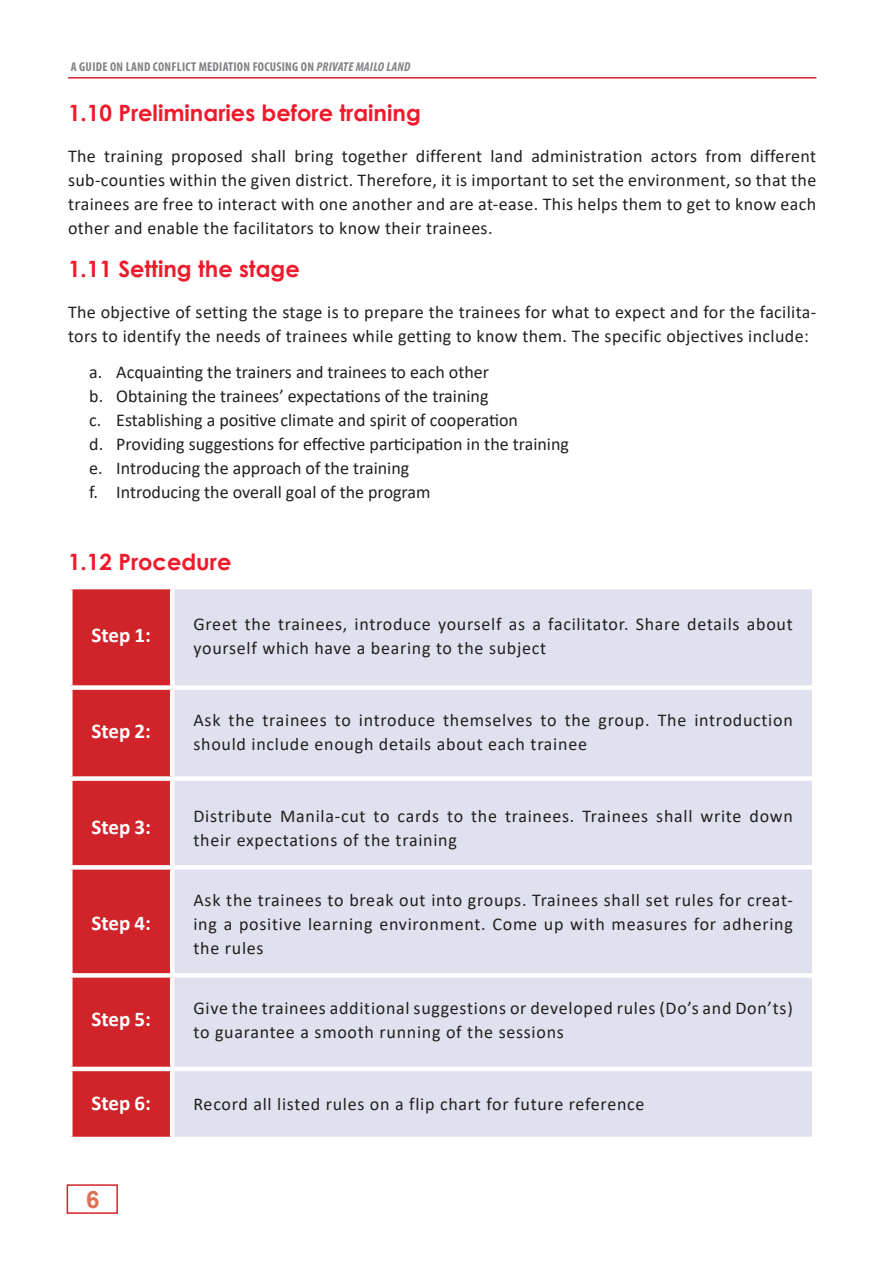
<style>
.page{position:relative;width:893px;height:1263px;background:#fff}
.page>*{position:absolute;margin:0;border:0;box-sizing:border-box;transform-origin:0 0}
.t1{font:700 24px "Arial";color:#de7157}
.t2{font:700 22.5px "Century Gothic";color:#ee1b2c}
.t3{font:700 21px "Calibri";color:#fff}
.t4{font:18px/24px "Calibri";letter-spacing:.02em;color:#231f20;text-align:justify}
.t5{font:18px/24px "Calibri";letter-spacing:.04em;color:#231f20}
.t6{font:18px/24px "Calibri";color:#231f20}
.t7{font:700 condensed 12.9px "Myriad Pro";letter-spacing:.02em;color:#808285}
.s1{font-style:italic}
</style>
<div class="page">
<div style="left:67px;top:1184px;width:51px;height:30px;border:2px solid #d1232a"></div>
<hr style="left:68px;top:77px;width:748px;height:2px;background:#d1232a">
<div style="left:73px;top:589px;width:97px;height:548px;background:#d1232a"></div>
<div style="left:174px;top:589px;width:638px;height:548px;background:#e0e1ee"></div>
<div style="left:68px;top:685px;width:104px;height:5px;background:#fff"></div>
<div style="left:172px;top:685px;width:644px;height:5px;background:#fff"></div>
<div style="left:68px;top:776px;width:104px;height:5px;background:#fff"></div>
<div style="left:172px;top:776px;width:644px;height:5px;background:#fff"></div>
<div style="left:68px;top:865px;width:104px;height:5px;background:#fff"></div>
<div style="left:172px;top:865px;width:644px;height:5px;background:#fff"></div>
<div style="left:68px;top:973px;width:104px;height:5px;background:#fff"></div>
<div style="left:172px;top:973px;width:644px;height:5px;background:#fff"></div>
<hr style="left:68px;top:1067px;width:104px;height:4px;background:#fff">
<hr style="left:172px;top:1067px;width:644px;height:4px;background:#fff">
<p class="t7" style="left:71px;top:59px;width:341px">A GUIDE ON LAND CONFLICT MEDIATION FOCUSING ON <span class="s1">PRIVATE MAILO LAND</span></p>
<p class="t2" style="left:68px;top:95px;width:354px">1.10 Preliminaries before training</p>
<p class="t4" style="left:68px;top:144px;width:750px">The training proposed shall bring together different land administration actors from different sub-counties within the given district. Therefore, it is important to set the environment, so that the trainees are free to interact with one another and are at-ease. This helps them to get to know each other and enable the facilitators to know their trainees.</p>
<p class="t2" style="left:68px;top:251px;width:233px">1.11 Setting the stage</p>
<p class="t4" style="left:68px;top:300px;width:750px">The objective of setting the stage is to prepare the trainees for what to expect and for the facilita&shy;tors to identify the needs of trainees while getting to know them. The specific objectives include:</p>
<p class="t6" style="left:89px;top:360px;width:481px">a. Acquainting the trainers and trainees to each other<br>b. Obtaining the trainees’ expectations of the training<br>c. Establishing a positive climate and spirit of cooperation<br>d. Providing suggestions for effective participation in the training e. Introducing the approach of the training<br>f. Introducing the overall goal of the program</p>
<p class="t2" style="left:68px;top:545px;width:165px">1.12 Procedure</p>
<p class="t3" style="left:92px;top:620px;width:61px">Step 1:</p>
<p class="t5" style="left:193px;top:612px;width:601px">Greet the trainees, introduce yourself as a facilitator. Share details about yourself which have a bearing to the subject</p>
<p class="t3" style="left:92px;top:716px;width:61px">Step 2:</p>
<p class="t5" style="left:193px;top:708px;width:601px">Ask the trainees to introduce themselves to the group. The introduction should include enough details about each trainee</p>
<p class="t3" style="left:92px;top:812px;width:61px">Step 3:</p>
<p class="t5" style="left:193px;top:804px;width:601px">Distribute Manila-cut to cards to the trainees. Trainees shall write down their expectations of the training</p>
<p class="t3" style="left:92px;top:908px;width:61px">Step 4:</p>
<p class="t4" style="left:193px;top:888px;width:601px">Ask the trainees to break out into groups. Trainees shall set rules for creat&shy;ing a positive learning environment. Come up with measures for adhering the rules</p>
<p class="t3" style="left:92px;top:1004px;width:61px">Step 5:</p>
<p class="t5" style="left:193px;top:996px;width:601px">Give the trainees additional suggestions or developed rules (Do’s and Don’ts) to guarantee a smooth running of the sessions</p>
<p class="t3" style="left:92px;top:1088px;width:61px">Step 6:</p>
<p class="t5" style="left:193px;top:1092px;width:452px">Record all listed rules on a flip chart for future reference</p>
<h1 class="t1" style="left:86px;top:1182px;width:15px">6</h1>
</div>
